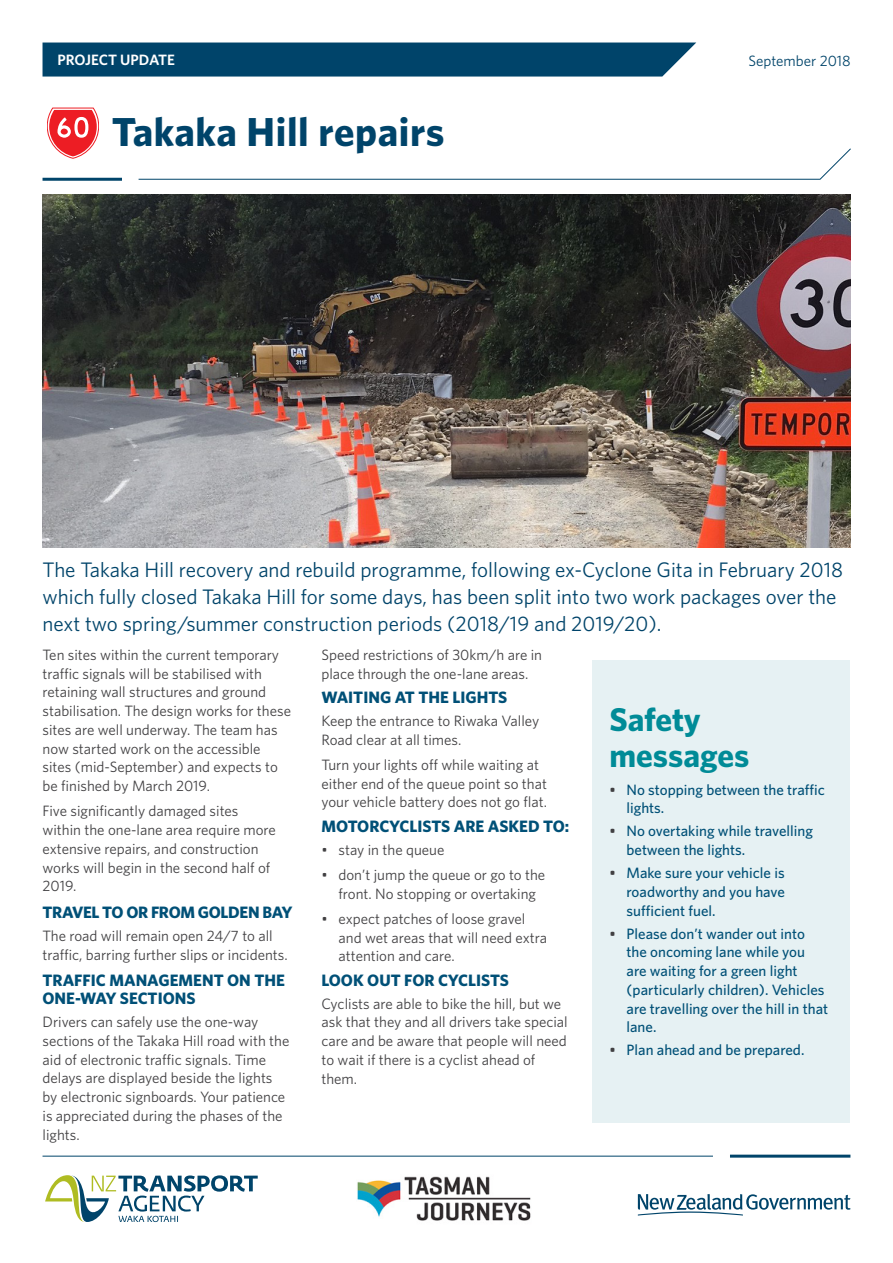
<style>
.page{position:relative;width:893px;height:1263px;background:#fff}
.page>*{position:absolute;margin:0;border:0;box-sizing:border-box;transform-origin:0 0}
.t1{font:700 40.5px "Whitney";letter-spacing:.015em;color:#00446a}
.t2{font:700 33px/36px "Whitney";color:#008b97}
.t3{font:21px/27px "Whitney";color:#00446a}
.t4{font:700 16.5px/18px "Whitney";color:#005077}
.t5{font:700 16.5px "Whitney";letter-spacing:-.02em;color:#005077}
.t6{font:15px/18.8px "Whitney";color:#414042}
.t7{font:500 15px/18.8px "Whitney";color:#005077}
.t8{font:600 15px "Whitney";letter-spacing:-.01em;color:#fff}
.t9{font:15px "Whitney";color:#00446a}
.s1{color:#414042}
</style>
<div class="page">
<div style="left:43px;top:43px;width:653px;height:34px;background:#00446a"></div>
<hr style="left:43px;top:178px;width:79px;height:3px;background:#00446a">
<svg style="left:138px;top:148px;width:713px;height:32px"></svg>
<svg style="left:638px;top:1194px;width:212px;height:21px"></svg>
<hr style="left:730px;top:1154px;width:120px;height:3px;background:#00446a">
<hr style="left:43px;top:1156px;width:670px;height:1px;background:#00446a">
<img style="left:43px;top:194px;width:807px;height:353px">
<div style="left:592px;top:660px;width:258px;height:463px;background:#e6f1f3"></div>
<svg style="left:47px;top:108px;width:52px;height:51px"></svg>
<svg style="left:45px;top:1175px;width:213px;height:47px"></svg>
<img style="left:357px;top:1176px;width:174px;height:45px">
<p class="t8" style="left:57px;top:50px;width:119px">PROJECT UPDATE</p>
<p class="t9" style="left:748px;top:50px;width:104px">September 2018</p>
<h1 class="t1" style="left:112px;top:105px;width:334px">Takaka Hill repairs</h1>
<p class="t3" style="left:43px;top:555px;width:802px">The Takaka Hill recovery and rebuild programme, following ex-Cyclone Gita in February 2018 which fully closed Takaka Hill for some days, has been split into two work packages over the next two spring/summer construction periods (2018/19 and 2019/20).</p>
<p class="t6" style="left:43px;top:645px;width:250px">Ten sites within the current temporary traffic signals will be stabilised with retaining wall structures and ground stabilisation. The design works for these sites are well underway. The team has now started work on the accessible sites (mid-September) and expects to be finished by March 2019.</p>
<p class="t6" style="left:43px;top:801px;width:235px">Five significantly damaged sites within the one-lane area require more extensive repairs, and construction works will begin in the second half of<br>2019.</p>
<p class="t5" style="left:43px;top:901px;width:252px">TRAVEL TO OR FROM GOLDEN BAY</p>
<p class="t6" style="left:43px;top:926px;width:247px">The road will remain open 24/7 to all traffic, barring further slips or incidents.</p>
<p class="t4" style="left:43px;top:971px;width:244px">TRAFFIC MANAGEMENT ON THE<br>ONE-WAY SECTIONS</p>
<p class="t6" style="left:43px;top:1012px;width:248px">Drivers can safely use the one-way sections of the Takaka Hill road with the aid of electronic traffic signals. Time delays are displayed beside the lights by electronic signboards. Your patience is appreciated during the phases of the lights.</p>
<p class="t6" style="left:321px;top:645px;width:222px">Speed restrictions of 30km/h are in place through the one-lane areas.</p>
<p class="t4" style="left:321px;top:688px;width:187px">WAITING AT THE LIGHTS</p>
<p class="t6" style="left:321px;top:711px;width:219px">Keep the entrance to Riwaka Valley<br>Road clear at all times.</p>
<p class="t6" style="left:321px;top:755px;width:227px">Turn your lights off while waiting at either end of the queue point so that your vehicle battery does not go flat.</p>
<p class="t4" style="left:321px;top:817px;width:249px">MOTORCYCLISTS ARE ASKED TO:</p>
<p class="t6" style="left:321px;top:840px;width:124px">• stay in the queue</p>
<p class="t6" style="left:321px;top:865px;width:225px;text-align:center">• don’t jump the queue or go to the front. No stopping or overtaking</p>
<p class="t6" style="left:338px;top:909px;width:210px;text-indent:-17px">• expect patches of loose gravel and wet areas that will need extra attention and care.</p>
<p class="t4" style="left:321px;top:970px;width:189px">LOOK OUT FOR CYCLISTS</p>
<p class="t6" style="left:321px;top:994px;width:248px">Cyclists are able to bike the hill, but we ask that they and all drivers take special care and be aware that people will need to wait if there is a cyclist ahead of them.</p>
<h2 class="t2" style="left:609px;top:701px;width:141px">Safety messages</h2>
<p class="t7" style="left:626px;top:780px;width:200px;text-indent:-17px"><span class="s1">•</span> No stopping between the traffic lights.</p>
<p class="t7" style="left:626px;top:821px;width:188px;text-indent:-17px"><span class="s1">•</span> No overtaking while travelling between the lights.</p>
<p class="t7" style="left:626px;top:863px;width:160px;text-align:justify;text-indent:-17px"><span class="s1">•</span> Make sure your vehicle is roadworthy and you have sufficient fuel.</p>
<p class="t7" style="left:626px;top:924px;width:203px;text-indent:-17px"><span class="s1">•</span> Please don’t wander out into the oncoming lane while you are waiting for a green light (particularly children). Vehicles are travelling over the hill in that lane.</p>
<p class="t7" style="left:609px;top:1040px;width:196px"><span class="s1">•</span> Plan ahead and be prepared.</p>
</div>
